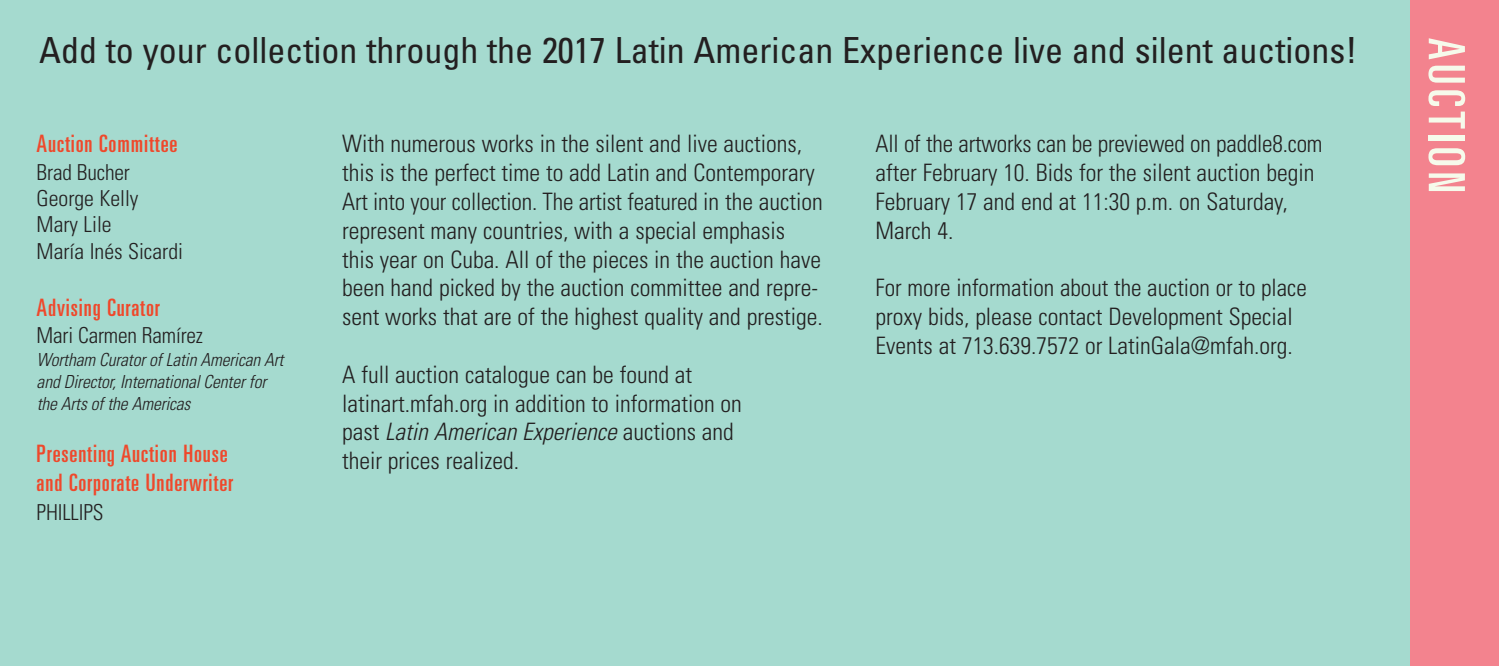
<style>
.page{position:relative;width:1500px;height:666px;background:#fff}
.page>*{position:absolute;margin:0;border:0;box-sizing:border-box;transform-origin:0 0}
.t1{font:ultra-condensed 50px "Univers";letter-spacing:.095em;color:#f6faeb}
.t2{font:condensed 36px "Univers";color:#231f20}
.t3{font:300 condensed 24px/28.8px "Univers";color:#231f20}
.t4{font:ultra-condensed 24px/28.8px "Univers";letter-spacing:.035em;color:#ef482b}
.t5{font:300 condensed 22px/26.4px "Univers";letter-spacing:-.01em;color:#231f20}
.t6{font:italic 300 condensed 18px/21.6px "Univers";letter-spacing:-.01em;color:#231f20}
.s1{font-style:italic}
</style>
<div class="page">
<div style="left:0;top:0;width:1482px;height:666px;background:#a5dacf"></div>
<div style="left:1410px;top:0;width:89px;height:666px;background:#f3838e"></div>
<h2 class="t2" style="left:39px;top:37px;width:1319px">Add to your collection through the 2017 Latin American Experience live and silent auctions!</h2>
<p class="t4" style="left:37px;top:131px;width:142px">Auction Committee</p>
<p class="t5" style="left:37px;top:161px;width:148px">Brad Bucher<br>George Kelly<br>Mary Lile<br>María Inés Sicardi</p>
<p class="t4" style="left:37px;top:295px;width:125px">Advising Curator</p>
<p class="t5" style="left:37px;top:324px;width:168px">Mari Carmen Ramírez</p>
<p class="t6" style="left:37px;top:351px;width:248px">Wortham Curator of Latin American Art and Director, International Center for the Arts of the Americas</p>
<p class="t4" style="left:37px;top:441px;width:198px">Presenting Auction House and Corporate Underwriter</p>
<p class="t5" style="left:37px;top:500px;width:68px">PHILLIPS</p>
<p class="t3" style="left:342px;top:132px;width:482px">With numerous works in the silent and live auctions, this is the perfect time to add Latin and Contemporary Art into your collection. The artist featured in the auction represent many countries, with a special emphasis this year on Cuba. All of the pieces in the auction have been hand picked by the auction committee and repre&shy;sent works that are of the highest quality and prestige.</p>
<p class="t3" style="left:342px;top:362px;width:401px">A full auction catalogue can be found at latinart.mfah.org in addition to information on past <span class="s1">Latin American Experience</span> auctions and their prices realized.</p>
<p class="t3" style="left:875px;top:132px;width:448px">All of the artworks can be previewed on paddle8.com after February 10. Bids for the silent auction begin February 17 and end at 11:30 p.m. on Saturday, March 4.</p>
<p class="t3" style="left:875px;top:276px;width:433px">For more information about the auction or to place proxy bids, please contact Development Special<br>Events at 713.639.7572 or LatinGala@mfah.org.</p>
<h1 class="t1" style="left:1464px;top:38px;width:157px;rotate:90deg">AUCTION</h1>
</div>
